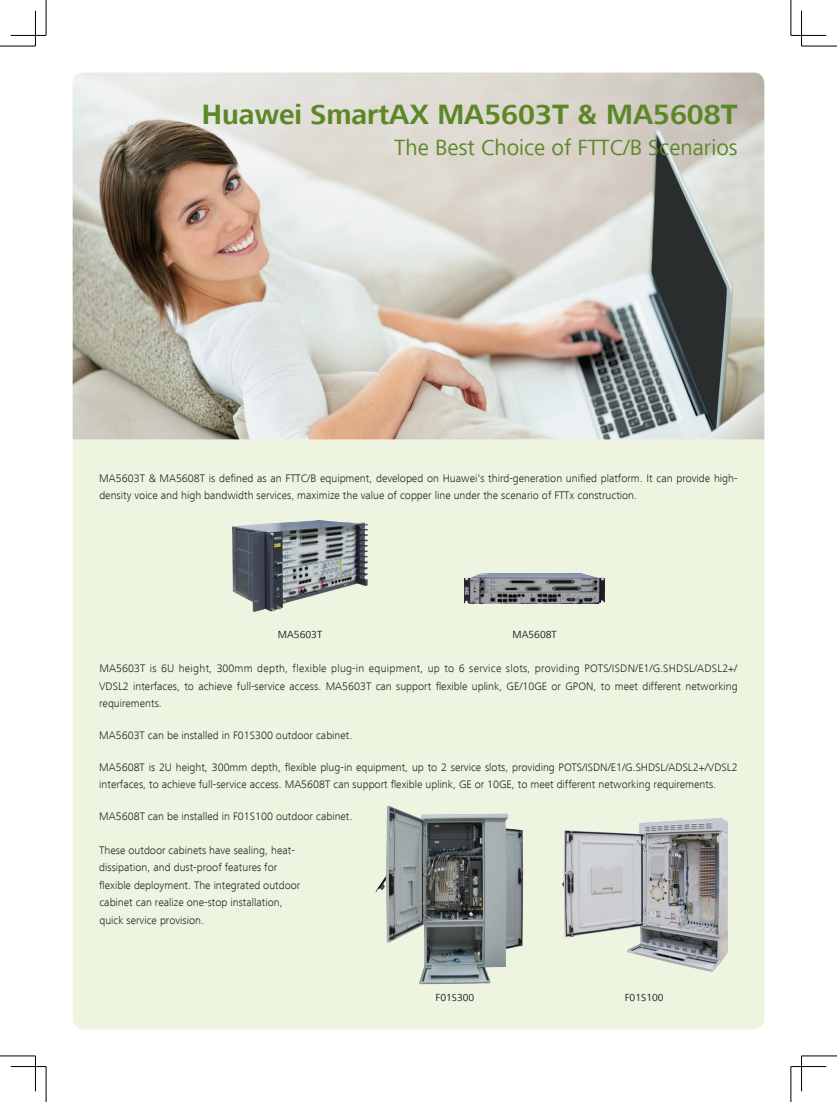
<style>
.page{position:relative;width:837px;height:1102px;background:#fff}
.page>*{position:absolute;margin:0;border:0;box-sizing:border-box;transform-origin:0 0}
.t1{font:700 28.75px "Frutiger Next LT";color:#5c8727}
.t2{font:22.62px "Frutiger Next LT";color:#5c8727}
.t3{font:300 11.25px/17.5px "Frutiger Next LT";color:#231f20}
.t4{font:10.62px "Frutiger Next LT";color:#231f20}
</style>
<div class="page">
<div style="left:73px;top:73px;width:691px;height:956px;background:#edf5e1;border-radius:11px"></div>
<img style="left:73px;top:73px;width:691px;height:366px">
<img style="left:464px;top:574px;width:140px;height:29px">
<img style="left:232px;top:521px;width:135px;height:91px">
<img style="left:562px;top:819px;width:164px;height:153px">
<img style="left:375px;top:806px;width:148px;height:179px">
<hr style="left:0;top:46px;width:35px;height:1px;background:#000">
<hr style="left:801px;top:46px;width:35px;height:1px;background:#000">
<hr style="left:0;top:1056px;width:35px;height:1px;background:#000">
<hr style="left:801px;top:1056px;width:35px;height:1px;background:#000">
<hr style="left:46px;top:0;width:1px;height:35px;background:#000">
<hr style="left:46px;top:1067px;width:1px;height:35px;background:#000">
<hr style="left:790px;top:0;width:1px;height:35px;background:#000">
<hr style="left:790px;top:1067px;width:1px;height:35px;background:#000">
<hr style="left:11px;top:35px;width:35px;height:1px;background:#000">
<hr style="left:790px;top:35px;width:36px;height:1px;background:#000">
<hr style="left:11px;top:1066px;width:35px;height:1px;background:#000">
<hr style="left:790px;top:1066px;width:36px;height:1px;background:#000">
<hr style="left:35px;top:11px;width:1px;height:35px;background:#000">
<hr style="left:35px;top:1056px;width:1px;height:35px;background:#000">
<hr style="left:801px;top:11px;width:1px;height:35px;background:#000">
<hr style="left:801px;top:1056px;width:1px;height:35px;background:#000">
<h1 class="t1" style="left:202px;top:98px;width:537px">Huawei SmartAX MA5603T &amp; MA5608T</h1>
<h2 class="t2" style="left:394px;top:135px;width:345px">The Best Choice of FTTC/B Scenarios</h2>
<p class="t3" style="left:99px;top:469px;width:639px">MA5603T &amp; MA5608T is defined as an FTTC/B equipment, developed on Huawei's third-generation unified platform. It can provide high&shy;density voice and high bandwidth services, maximize the value of copper line under the scenario of FTTx construction.</p>
<p class="t4" style="left:278px;top:628px;width:46px">MA5603T</p>
<p class="t4" style="left:512px;top:628px;width:46px">MA5608T</p>
<p class="t3" style="left:99px;top:660px;width:639px;text-align:justify">MA5603T is 6U height, 300mm depth, flexible plug-in equipment, up to 6 service slots, providing POTS/ISDN/E1/G.SHDSL/ADSL2+/ VDSL2 interfaces, to achieve full-service access. MA5603T can support flexible uplink, GE/10GE or GPON, to meet different networking requirements.</p>
<p class="t3" style="left:99px;top:726px;width:254px">MA5603T can be installed in F01S300 outdoor cabinet.</p>
<p class="t3" style="left:99px;top:758px;width:639px">MA5608T is 2U height, 300mm depth, flexible plug-in equipment, up to 2 service slots, providing POTS/ISDN/E1/G.SHDSL/ADSL2+/VDSL2 interfaces, to achieve full-service access. MA5608T can support flexible uplink, GE or 10GE, to meet different networking requirements.</p>
<p class="t3" style="left:99px;top:807px;width:254px">MA5608T can be installed in F01S100 outdoor cabinet.</p>
<p class="t3" style="left:99px;top:841px;width:202px">These outdoor cabinets have sealing, heat&shy;dissipation, and dust-proof features for flexible deployment. The integrated outdoor cabinet can realize one-stop installation, quick service provision.</p>
<p class="t4" style="left:435px;top:992px;width:40px">F01S300</p>
<p class="t4" style="left:624px;top:992px;width:40px">F01S100</p>
</div>
